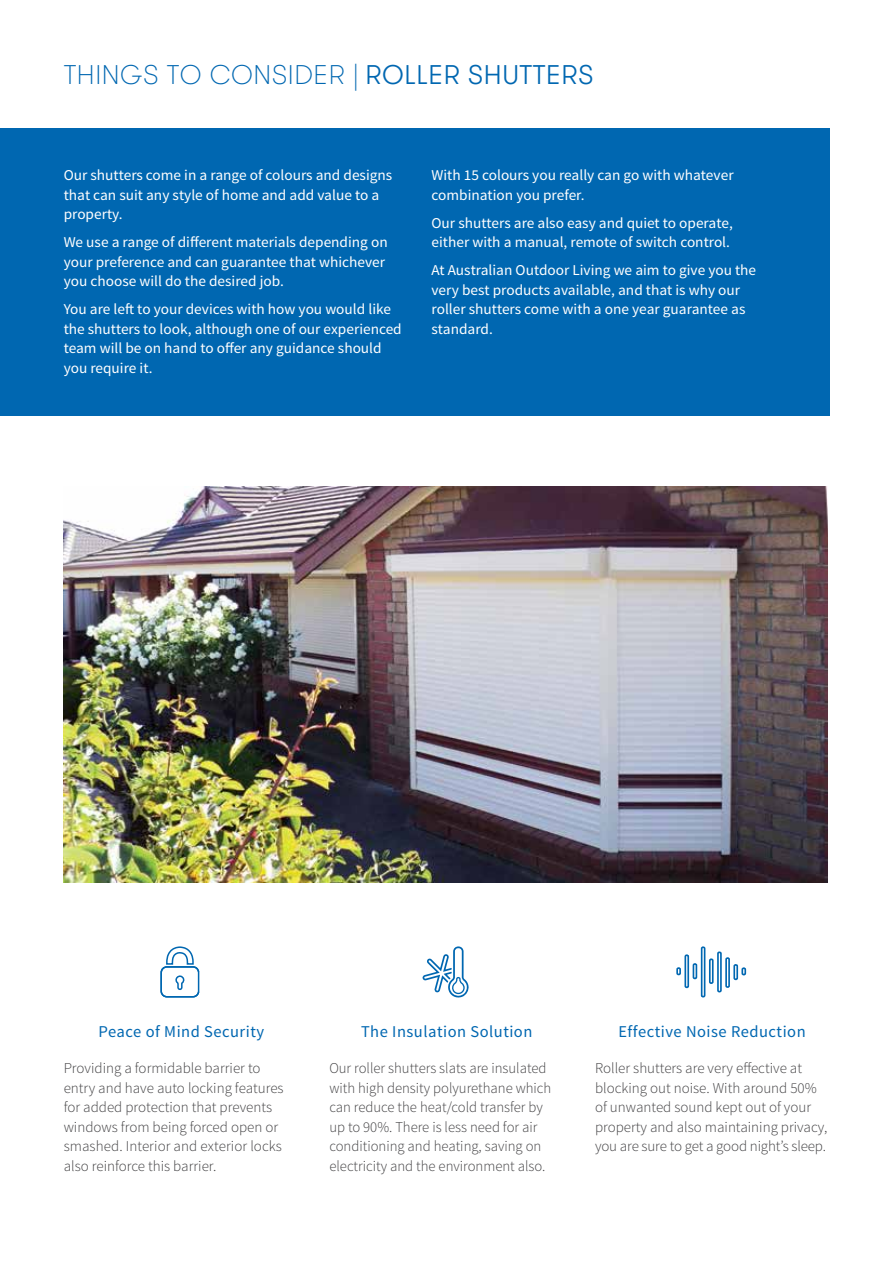
<style>
.page{position:relative;width:893px;height:1263px;background:#fff}
.page>*{position:absolute;margin:0;border:0;box-sizing:border-box;transform-origin:0 0}
.t1{font:100 27px "GT Walsheim Pro Trial";letter-spacing:.02em;color:#0067b1}
.t2{font:16.5px "Source Sans Pro";letter-spacing:.03em;color:#0067b1}
.t3{font:15px/19.5px "Source Sans Pro";color:#fff}
.t4{font:300 15px/19.5px "Source Sans Pro";color:#414042}
.s1{font-family:"Source Sans Pro";font-weight:300}
.s2{font-weight:300}
</style>
<div class="page">
<svg style="left:422px;top:946px;width:47px;height:52px"></svg>
<svg style="left:676px;top:946px;width:71px;height:52px"></svg>
<div style="left:0;top:128px;width:829px;height:287px;background:#0067b1"></div>
<img style="left:64px;top:487px;width:763px;height:396px">
<svg style="left:160px;top:946px;width:40px;height:52px"></svg>
<h1 class="t1" style="left:64px;top:59px;width:531px">THINGS TO CONSIDER <span class="s1">|</span> <span class="s2">ROLLER SHUTTERS</span></h1>
<p class="t3" style="left:64px;top:167px;width:330px">Our shutters come in a range of colours and designs that can suit any style of home and add value to a property.</p>
<p class="t3" style="left:64px;top:234px;width:326px">We use a range of different materials depending on your preference and can guarantee that whichever you choose will do the desired job.</p>
<p class="t3" style="left:64px;top:301px;width:340px">You are left to your devices with how you would like the shutters to look, although one of our experienced team will be on hand to offer any guidance should you require it.</p>
<p class="t3" style="left:432px;top:167px;width:304px">With 15 colours you really can go with whatever combination you prefer.</p>
<p class="t3" style="left:432px;top:214px;width:303px">Our shutters are also easy and quiet to operate, either with a manual, remote of switch control.</p>
<p class="t3" style="left:432px;top:262px;width:326px">At Australian Outdoor Living we aim to give you the very best products available, and that is why our roller shutters come with a one year guarantee as standard.</p>
<p class="t2" style="left:99px;top:1025px;width:167px">Peace of Mind Security</p>
<p class="t4" style="left:64px;top:1060px;width:221px">Providing a formidable barrier to entry and have auto locking features for added protection that prevents windows from being forced open or smashed. Interior and exterior locks also reinforce this barrier.</p>
<p class="t2" style="left:361px;top:1025px;width:173px">The Insulation Solution</p>
<p class="t4" style="left:329px;top:1060px;width:223px">Our roller shutters slats are insulated with high density polyurethane which can reduce the heat/cold transfer by up to 90%. There is less need for air conditioning and heating, saving on electricity and the environment also.</p>
<p class="t2" style="left:618px;top:1025px;width:189px">Effective Noise Reduction</p>
<p class="t4" style="left:595px;top:1060px;width:234px">Roller shutters are very effective at blocking out noise. With around 50% of unwanted sound kept out of your property and also maintaining privacy, you are sure to get a good night’s sleep.</p>
</div>
